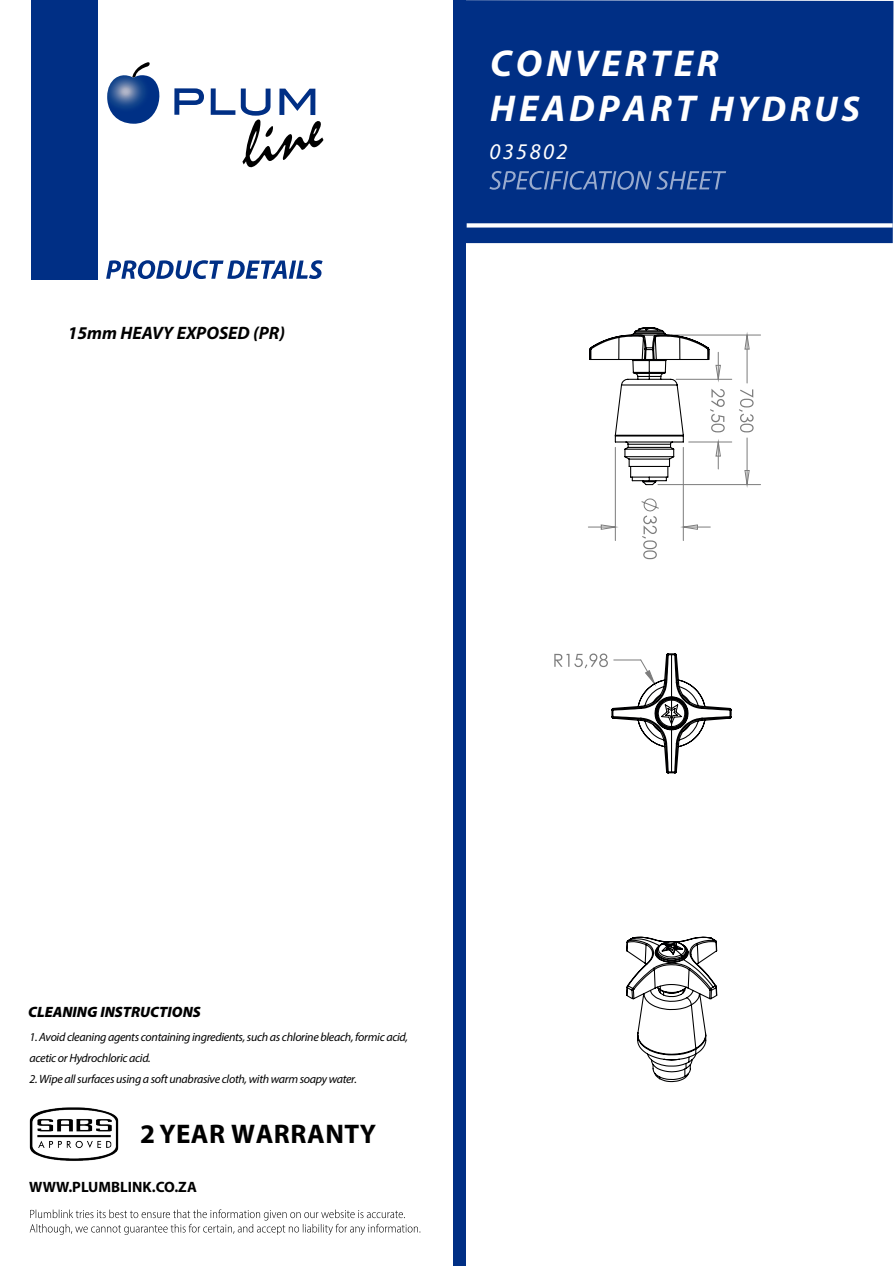
<style>
.page{position:relative;width:894px;height:1266px;background:#fff}
.page>*{position:absolute;margin:0;border:0;box-sizing:border-box;transform-origin:0 0}
.t1{font:italic 700 37.5px/45px "Myriad Pro";letter-spacing:.1em;color:#fff}
.t2{font:700 27px "Myriad Pro";letter-spacing:.02em;color:#000}
.t3{font:italic 22.5px "Myriad Pro";letter-spacing:.105em;color:#fff}
.t4{font:italic 700 18px "Myriad Pro";color:#000}
.t5{font:italic 900 15px "Myriad Pro";color:#000}
.t6{font:700 15px "Myriad Pro";color:#000}
.t7{font:italic 12px/21px "Myriad Pro";letter-spacing:-.025em;color:#000}
.s1{font-size:36px}
</style>
<div class="page">
<div style="left:466px;top:0;width:427px;height:243px;background:#002f85"></div>
<div style="left:453px;top:0;width:13px;height:1265px;background:#002f85"></div>
<svg style="left:489px;top:171px;width:237px;height:19px;background:#2d539a"></svg>
<svg style="left:106px;top:260px;width:217px;height:19px"></svg>
<svg style="left:30px;top:1209px;width:390px;height:26px"></svg>
<svg style="left:174px;top:88px;width:30px;height:27px"></svg>
<svg style="left:211px;top:88px;width:24px;height:27px"></svg>
<svg style="left:241px;top:89px;width:82px;height:78px"></svg>
<svg style="left:107px;top:62px;width:53px;height:62px"></svg>
<div style="left:467px;top:223px;width:425px;height:5px;background:#fff"></div>
<div style="left:31px;top:0;width:66px;height:279px;background:#002f85"></div>
<img style="left:29px;top:1107px;width:90px;height:54px">
<svg style="left:739px;top:389px;width:14px;height:43px"></svg>
<svg style="left:641px;top:498px;width:18px;height:61px"></svg>
<svg style="left:744px;top:470px;width:6px;height:14px"></svg>
<svg style="left:744px;top:334px;width:6px;height:16px"></svg>
<svg style="left:588px;top:524px;width:27px;height:6px"></svg>
<svg style="left:682px;top:524px;width:28px;height:6px"></svg>
<hr style="left:615px;top:447px;width:1px;height:94px;background:#7c7c7c">
<hr style="left:683px;top:447px;width:1px;height:94px;background:#7c7c7c">
<hr style="left:689px;top:442px;width:43px;height:1px;background:#7c7c7c">
<hr style="left:676px;top:379px;width:56px;height:1px;background:#7c7c7c">
<hr style="left:747px;top:438px;width:1px;height:47px;background:#7c7c7c">
<hr style="left:747px;top:335px;width:1px;height:48px;background:#7c7c7c">
<hr style="left:658px;top:484px;width:102px;height:1px;background:#7c7c7c">
<hr style="left:671px;top:335px;width:89px;height:1px;background:#7c7c7c">
<svg style="left:589px;top:327px;width:136px;height:159px"></svg>
<svg style="left:554px;top:653px;width:178px;height:121px"></svg>
<svg style="left:626px;top:936px;width:92px;height:147px"></svg>
<h3 class="t4" style="left:68px;top:321px;width:219px">15mm HEAVY EXPOSED (PR)</h3>
<h1 class="t1" style="left:490px;top:39px;width:371px">CONVERTER<br>HEADPART <span class="s1">HYDRUS</span></h1>
<h3 class="t3" style="left:489px;top:137px;width:80px">035802</h3>
<p class="t5" style="left:28px;top:1002px;width:174px">CLEANING INSTRUCTIONS</p>
<p class="t7" style="left:30px;top:1026px;width:380px">1. Avoid cleaning agents containing ingredients, such as chlorine bleach, formic acid, acetic or Hydrochloric acid.</p>
<p class="t7" style="left:30px;top:1068px;width:329px">2. Wipe all surfaces using a soft unabrasive cloth, with warm soapy water.</p>
<h2 class="t2" style="left:140px;top:1116px;width:238px">2 YEAR WARRANTY</h2>
<p class="t6" style="left:29px;top:1177px;width:169px">WWW.PLUMBLINK.CO.ZA</p>
</div>
